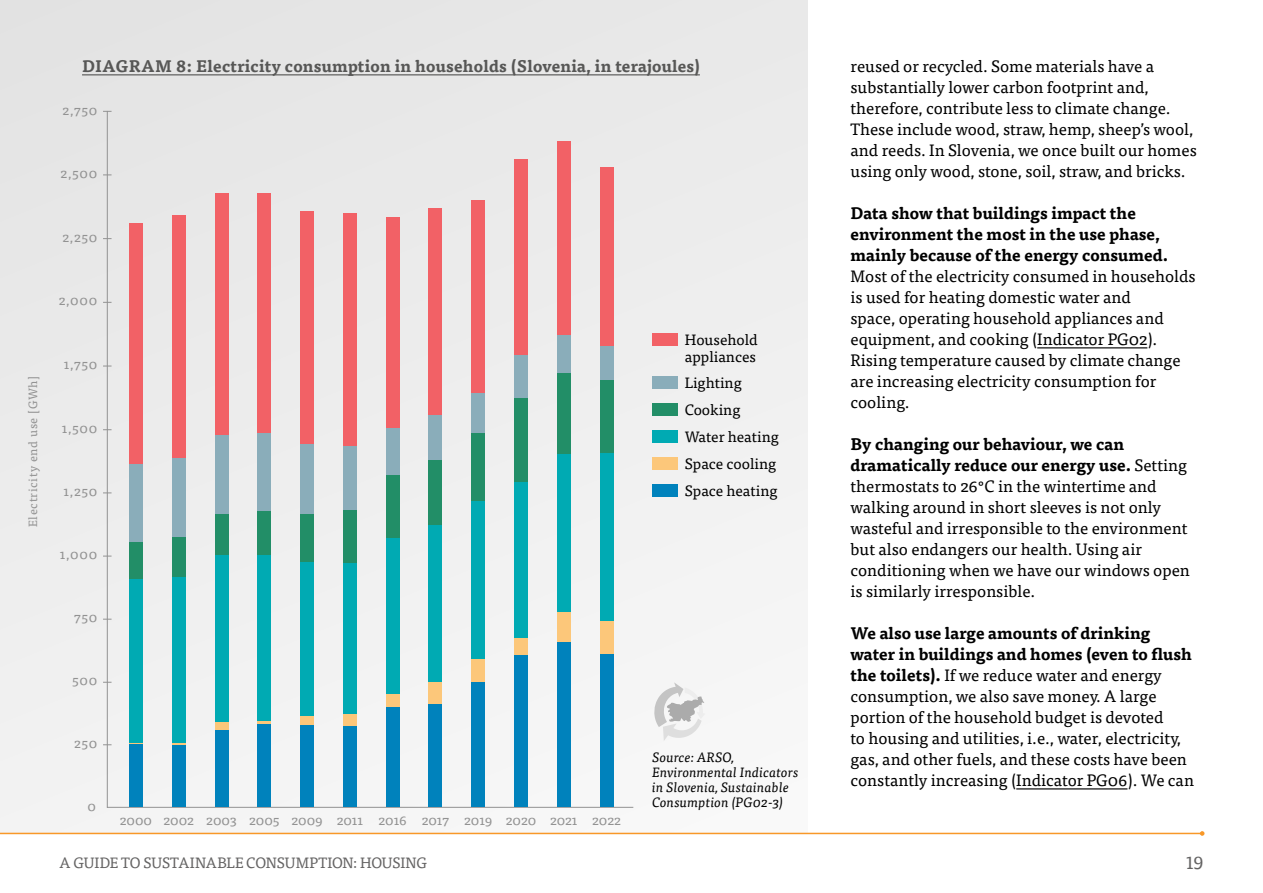
<style>
.page{position:relative;width:1263px;height:893px;background:#fff}
.page>*{position:absolute;margin:0;border:0;box-sizing:border-box;transform-origin:0 0}
.t1{font:18px "Tisa Pro";color:#646363}
.t2{font:16.5px/21px "Tisa Pro";color:#000}
.t3{font:700 16.5px/21px "Tisa Pro";color:#000}
.t4{font:700 16.5px "Tisa Pro";letter-spacing:.01em;color:#575756}
.t5{font:15px/16.5px "Tisa Pro";color:#000}
.t6{font:15px "Tisa Pro";letter-spacing:-.01em;color:#646363}
.t7{font:13.5px "Tisa Pro";color:#929292}
.t8{font:italic 13.5px/15px "Tisa Pro";letter-spacing:.01em;color:#000}
.t9{font:12px "Tisa Pro";letter-spacing:.055em;color:#929292}
.s1{font-weight:700}
</style>
<div class="page">
<div style="left:0;top:0;width:808px;height:833px;background:#ededed"></div>
<hr style="left:0;top:833px;width:1202px;height:1px;background:#f89828">
<svg style="left:1200px;top:831px;width:4px;height:5px"></svg>
<hr style="left:1037px;top:347px;width:110px;height:1px;background:#000">
<hr style="left:1016px;top:788px;width:111px;height:1px;background:#000">
<hr style="left:82px;top:74px;width:618px;height:1px;background:#575756">
<svg style="left:654px;top:683px;width:50px;height:57px"></svg>
<div style="left:652px;top:484px;width:26px;height:13px;background:#0082bc"></div>
<div style="left:652px;top:457px;width:26px;height:13px;background:#fcc77a"></div>
<div style="left:652px;top:430px;width:26px;height:13px;background:#00aab3"></div>
<div style="left:652px;top:403px;width:26px;height:13px;background:#228e67"></div>
<div style="left:652px;top:376px;width:26px;height:13px;background:#8aadba"></div>
<div style="left:652px;top:333px;width:26px;height:13px;background:#f26166"></div>
<hr style="left:107px;top:807px;width:526px;height:1px;background:#929292">
<hr style="left:107px;top:111px;width:1px;height:697px;background:#929292">
<div style="left:129px;top:223px;width:14px;height:241px;background:#f26166"></div>
<div style="left:129px;top:464px;width:14px;height:78px;background:#8aadba"></div>
<div style="left:129px;top:542px;width:14px;height:38px;background:#228e67"></div>
<div style="left:129px;top:580px;width:14px;height:163px;background:#00aab3"></div>
<svg style="left:129px;top:743px;width:14px;height:1px"></svg>
<div style="left:129px;top:744px;width:14px;height:63px;background:#0082bc"></div>
<div style="left:172px;top:216px;width:14px;height:242px;background:#f26166"></div>
<div style="left:172px;top:458px;width:14px;height:79px;background:#8aadba"></div>
<div style="left:172px;top:537px;width:14px;height:41px;background:#228e67"></div>
<div style="left:172px;top:578px;width:14px;height:165px;background:#00aab3"></div>
<svg style="left:172px;top:743px;width:14px;height:2px"></svg>
<div style="left:172px;top:745px;width:14px;height:62px;background:#0082bc"></div>
<div style="left:215px;top:193px;width:13px;height:242px;background:#f26166"></div>
<div style="left:215px;top:435px;width:13px;height:79px;background:#8aadba"></div>
<div style="left:215px;top:514px;width:13px;height:42px;background:#228e67"></div>
<div style="left:215px;top:556px;width:13px;height:166px;background:#00aab3"></div>
<div style="left:215px;top:722px;width:13px;height:8px;background:#fcc77a"></div>
<div style="left:215px;top:730px;width:13px;height:77px;background:#0082bc"></div>
<div style="left:257px;top:194px;width:14px;height:240px;background:#f26166"></div>
<div style="left:257px;top:433px;width:14px;height:78px;background:#8aadba"></div>
<div style="left:257px;top:511px;width:14px;height:45px;background:#228e67"></div>
<div style="left:257px;top:556px;width:14px;height:165px;background:#00aab3"></div>
<svg style="left:257px;top:721px;width:14px;height:4px"></svg>
<div style="left:257px;top:725px;width:14px;height:82px;background:#0082bc"></div>
<div style="left:300px;top:211px;width:14px;height:233px;background:#f26166"></div>
<div style="left:300px;top:444px;width:14px;height:70px;background:#8aadba"></div>
<div style="left:300px;top:514px;width:14px;height:48px;background:#228e67"></div>
<div style="left:300px;top:563px;width:14px;height:153px;background:#00aab3"></div>
<div style="left:300px;top:716px;width:14px;height:9px;background:#fcc77a"></div>
<div style="left:300px;top:725px;width:14px;height:82px;background:#0082bc"></div>
<div style="left:343px;top:213px;width:14px;height:234px;background:#f26166"></div>
<div style="left:343px;top:447px;width:14px;height:64px;background:#8aadba"></div>
<div style="left:343px;top:511px;width:14px;height:52px;background:#228e67"></div>
<div style="left:343px;top:563px;width:14px;height:151px;background:#00aab3"></div>
<div style="left:343px;top:714px;width:14px;height:12px;background:#fcc77a"></div>
<div style="left:343px;top:726px;width:14px;height:81px;background:#0082bc"></div>
<div style="left:386px;top:217px;width:14px;height:211px;background:#f26166"></div>
<div style="left:386px;top:428px;width:14px;height:48px;background:#8aadba"></div>
<div style="left:386px;top:476px;width:14px;height:63px;background:#228e67"></div>
<div style="left:386px;top:539px;width:14px;height:155px;background:#00aab3"></div>
<div style="left:386px;top:694px;width:14px;height:14px;background:#fcc77a"></div>
<div style="left:386px;top:708px;width:14px;height:99px;background:#0082bc"></div>
<div style="left:428px;top:209px;width:14px;height:206px;background:#f26166"></div>
<div style="left:428px;top:415px;width:14px;height:46px;background:#8aadba"></div>
<div style="left:428px;top:461px;width:14px;height:64px;background:#228e67"></div>
<div style="left:428px;top:525px;width:14px;height:157px;background:#00aab3"></div>
<div style="left:428px;top:682px;width:14px;height:23px;background:#fcc77a"></div>
<div style="left:428px;top:705px;width:14px;height:102px;background:#0082bc"></div>
<div style="left:471px;top:201px;width:14px;height:192px;background:#f26166"></div>
<div style="left:471px;top:393px;width:14px;height:41px;background:#8aadba"></div>
<div style="left:471px;top:434px;width:14px;height:67px;background:#228e67"></div>
<div style="left:471px;top:501px;width:14px;height:158px;background:#00aab3"></div>
<div style="left:471px;top:659px;width:14px;height:24px;background:#fcc77a"></div>
<div style="left:471px;top:683px;width:14px;height:124px;background:#0082bc"></div>
<div style="left:514px;top:159px;width:14px;height:196px;background:#f26166"></div>
<div style="left:514px;top:355px;width:14px;height:42px;background:#8aadba"></div>
<div style="left:514px;top:397px;width:14px;height:85px;background:#228e67"></div>
<div style="left:514px;top:482px;width:14px;height:156px;background:#00aab3"></div>
<div style="left:514px;top:638px;width:14px;height:17px;background:#fcc77a"></div>
<div style="left:514px;top:655px;width:14px;height:152px;background:#0082bc"></div>
<div style="left:557px;top:141px;width:14px;height:194px;background:#f26166"></div>
<div style="left:557px;top:335px;width:14px;height:38px;background:#8aadba"></div>
<div style="left:557px;top:373px;width:14px;height:82px;background:#228e67"></div>
<div style="left:557px;top:455px;width:14px;height:157px;background:#00aab3"></div>
<div style="left:557px;top:612px;width:14px;height:30px;background:#fcc77a"></div>
<div style="left:557px;top:642px;width:14px;height:165px;background:#0082bc"></div>
<div style="left:600px;top:167px;width:13px;height:180px;background:#f26166"></div>
<div style="left:600px;top:347px;width:13px;height:33px;background:#8aadba"></div>
<div style="left:600px;top:380px;width:13px;height:73px;background:#228e67"></div>
<div style="left:600px;top:453px;width:13px;height:168px;background:#00aab3"></div>
<div style="left:600px;top:621px;width:13px;height:33px;background:#fcc77a"></div>
<div style="left:600px;top:654px;width:13px;height:153px;background:#0082bc"></div>
<p class="t4" style="left:82px;top:52px;width:619px">DIAGRAM 8: Electricity consumption in households (Slovenia, in terajoules)</p>
<p class="t7" style="left:63px;top:100px;width:36px">2,750</p>
<p class="t7" style="left:61px;top:163px;width:38px">2,500</p>
<p class="t7" style="left:62px;top:227px;width:36px">2,250</p>
<p class="t7" style="left:59px;top:291px;width:40px">2,000</p>
<p class="t9" style="left:24px;top:527px;width:153px;rotate:-90deg">Electricity end use [GWh]</p>
<p class="t7" style="left:64px;top:355px;width:35px">1,750</p>
<p class="t7" style="left:62px;top:418px;width:37px">1,500</p>
<p class="t7" style="left:64px;top:481px;width:35px">1,250</p>
<p class="t7" style="left:60px;top:545px;width:39px">1,000</p>
<p class="t7" style="left:74px;top:607px;width:25px">750</p>
<p class="t7" style="left:72px;top:670px;width:27px">500</p>
<p class="t5" style="left:685px;top:331px;width:75px">Household appliances</p>
<p class="t5" style="left:685px;top:374px;width:59px">Lighting</p>
<p class="t5" style="left:685px;top:401px;width:57px">Cooking</p>
<p class="t5" style="left:685px;top:428px;width:96px">Water heating</p>
<p class="t5" style="left:685px;top:482px;width:94px">Space heating</p>
<p class="t5" style="left:685px;top:455px;width:93px">Space cooling</p>
<p class="t7" style="left:74px;top:733px;width:25px">250</p>
<p class="t7" style="left:88px;top:796px;width:10px">0</p>
<p class="t7" style="left:120px;top:810px;width:503px">2000 2002 2003 2005 2009 2011 2016 2017 2019 2020 2021 2022</p>
<p class="t6" style="left:60px;top:852px;width:369px">A GUIDE TO SUSTAINABLE CONSUMPTION: HOUSING</p>
<p class="t8" style="left:652px;top:749px;width:148px">Source: ARSO,<br>Environmental Indicators in Slovenia, Sustainable<br>Consumption (PG02-3)</p>
<p class="t2" style="left:850px;top:54px;width:348px">reused or recycled. Some materials have a substantially lower carbon footprint and, therefore, contribute less to climate change.<br>These include wood, straw, hemp, sheep’s wool, and reeds. In Slovenia, we once built our homes using only wood, stone, soil, straw, and bricks.</p>
<p class="t3" style="left:850px;top:201px;width:319px">Data show that buildings impact the environment the most in the use phase, mainly because of the energy consumed.</p>
<p class="t2" style="left:850px;top:264px;width:347px">Most of the electricity consumed in households is used for heating domestic water and<br>space, operating household appliances and equipment, and cooking (Indicator PG02).<br>Rising temperature caused by climate change are increasing electricity consumption for cooling.</p>
<p class="t2" style="left:850px;top:432px;width:341px"><span class="s1">By changing our behaviour, we can dramatically reduce our energy use.</span> Setting thermostats to 26°C in the wintertime and walking around in short sleeves is not only wasteful and irresponsible to the environment but also endangers our health. Using air conditioning when we have our windows open is similarly irresponsible.</p>
<p class="t2" style="left:850px;top:621px;width:345px"><span class="s1">We also use large amounts of drinking water in buildings and homes (even to flush the toilets).</span> If we reduce water and energy consumption, we also save money. A large portion of the household budget is devoted<br>to housing and utilities, i.e., water, electricity, gas, and other fuels, and these costs have been constantly increasing (Indicator PG06). We can</p>
<p class="t1" style="left:1186px;top:850px;width:19px">19</p>
</div>
